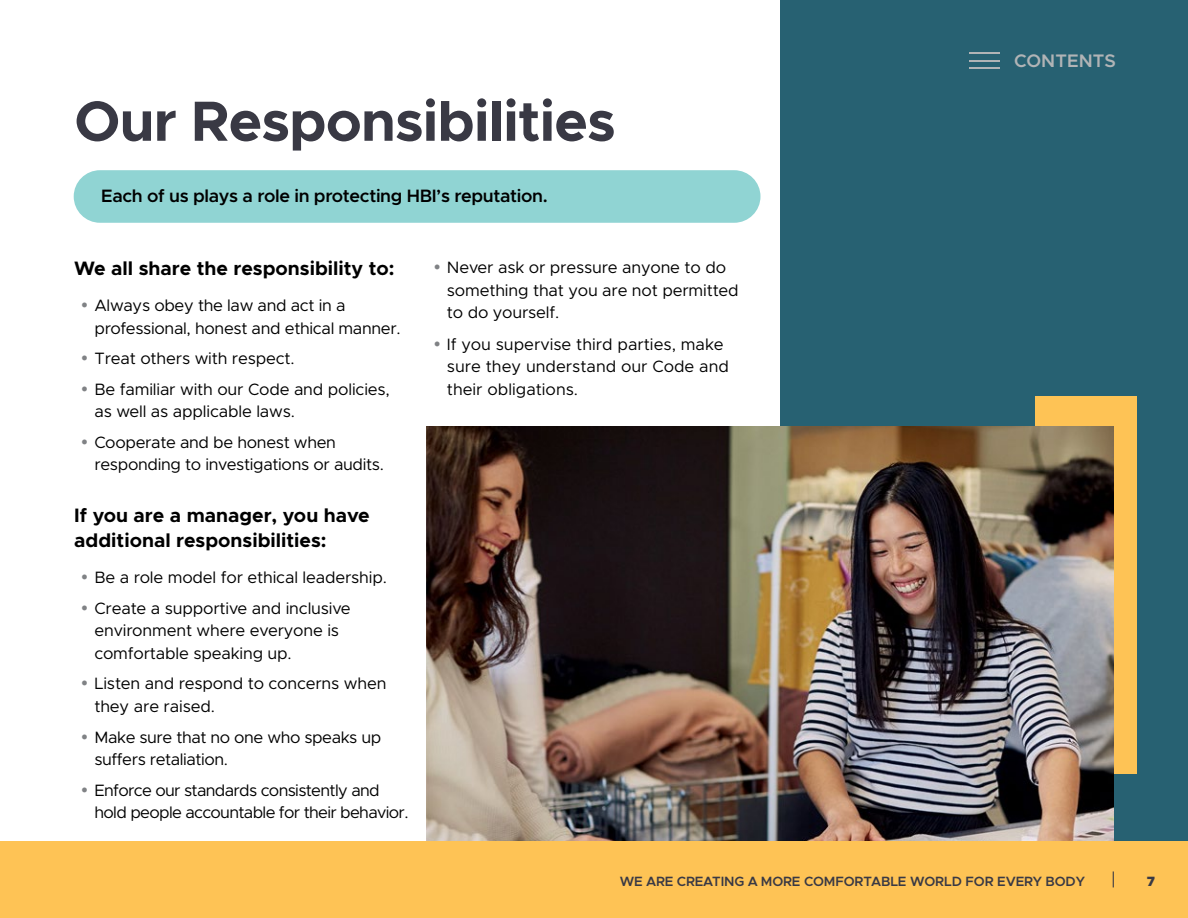
<style>
.page{position:relative;width:1188px;height:918px;background:#fff}
.page>*{position:absolute;margin:0;border:0;box-sizing:border-box;transform-origin:0 0}
.t1{font:700 56.85px "Metropolis";letter-spacing:-.015em;color:#393944}
.t2{font:700 19.5px/25.5px "Metropolis";color:#000}
.t3{font:19.5px "Metropolis";color:#393944}
.t4{font:600 18.15px "Metropolis";letter-spacing:.005em;color:#b1b4b6}
.t5{font:600 18px "Metropolis";letter-spacing:-.02em;color:#000}
.t6{font:16.5px/22.5px "Metropolis";letter-spacing:-.01em;color:#000}
.t7{font:16.5px/22.5px "Metropolis";letter-spacing:-.04em;color:#000}
.t8{font:600 13.5px "Metropolis";letter-spacing:-.01em;color:#393944}
.t9{font:900 13.5px "Metropolis";color:#393944}
</style>
<div class="page">
<div style="left:781px;top:0;width:407px;height:918px;background:#276172"></div>
<div style="left:74px;top:170px;width:686px;height:53px;background:#90d4d3;border-radius:26px"></div>
<div style="left:1035px;top:396px;width:102px;height:378px;background:#fec355"></div>
<img style="left:427px;top:427px;width:687px;height:414px">
<div style="left:0;top:841px;width:1188px;height:77px;background:#fec355"></div>
<hr style="left:970px;top:52px;width:30px;height:1px;background:#b1b4b6">
<hr style="left:970px;top:60px;width:30px;height:1px;background:#b1b4b6">
<hr style="left:970px;top:68px;width:30px;height:1px;background:#b1b4b6">
<h1 class="t1" style="left:74px;top:85px;width:543px">Our Responsibilities</h1>
<p class="t5" style="left:101px;top:184px;width:448px">Each of us plays a role in protecting HBI’s reputation.</p>
<p class="t2" style="left:74px;top:256px;width:322px">We all share the responsibility to:</p>
<p class="t6" style="left:94px;top:294px;width:308px">Always obey the law and act in a professional, honest and ethical manner.</p>
<p class="t6" style="left:94px;top:343px;width:297px;line-height:30.6px">Treat others with respect.<br>Be familiar with our Code and policies,</p>
<p class="t6" style="left:94px;top:396px;width:243px;line-height:30.6px">as well as applicable laws.<br>Cooperate and be honest when</p>
<p class="t6" style="left:94px;top:453px;width:291px">responding to investigations or audits.</p>
<p class="t2" style="left:74px;top:503px;width:297px">If you are a manager, you have additional responsibilities:</p>
<p class="t6" style="left:94px;top:562px;width:294px;line-height:30.6px">Be a role model for ethical leadership.<br>Create a supportive and inclusive</p>
<p class="t6" style="left:94px;top:619px;width:246px">environment where everyone is comfortable speaking up.</p>
<p class="t6" style="left:94px;top:672px;width:294px">Listen and respond to concerns when they are raised.</p>
<p class="t6" style="left:94px;top:726px;width:288px">Make sure that no one who speaks up suffers retaliation.</p>
<p class="t7" style="left:94px;top:779px;width:316px">Enforce our standards consistently and hold people accountable for their behavior.</p>
<p class="t6" style="left:447px;top:256px;width:293px">Never ask or pressure anyone to do something that you are not permitted to do yourself.</p>
<p class="t6" style="left:447px;top:333px;width:284px">If you supervise third parties, make sure they understand our Code and their obligations.</p>
<p class="t4" style="left:1014px;top:49px;width:103px">CONTENTS</p>
<p class="t8" style="left:620px;top:873px;width:467px">WE ARE CREATING A MORE COMFORTABLE WORLD FOR EVERY BODY</p>
<p class="t3" style="left:1111px;top:867px;width:7px">|</p>
<p class="t9" style="left:1147px;top:872px;width:10px">7</p>
</div>
